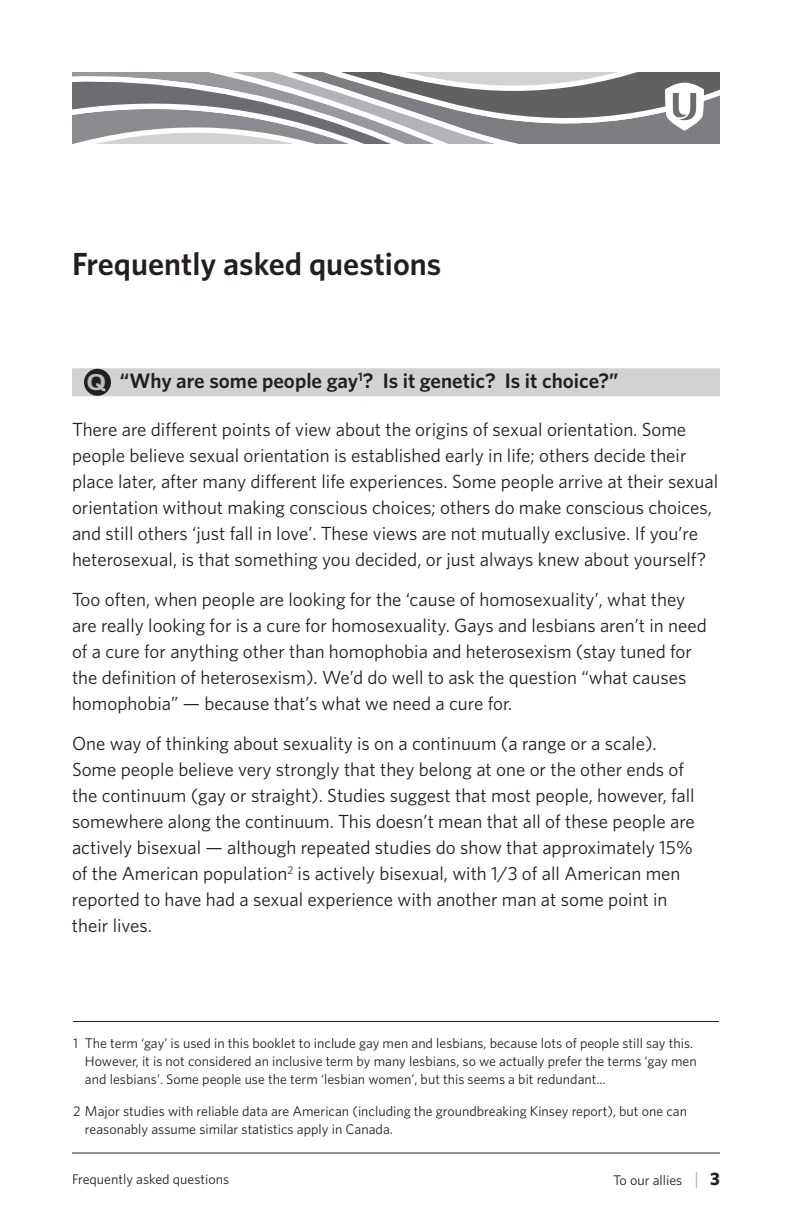
<style>
.page{position:relative;width:792px;height:1224px;background:#fff}
.page>*{position:absolute;margin:0;border:0;box-sizing:border-box;transform-origin:0 0}
.t1{font:600 32px "Whitney";color:#231f20}
.t2{font:600 21px "Whitney";color:#231f20}
.t3{font:19px/26px "Whitney";color:#231f20}
.t4{font:14px/18px "Whitney";color:#231f20}
.s1{font-family:"Trade Gothic Bold Two";font-weight:400;font-size:22px;color:#bcbdc0}
.s2{font-weight:300;font-size:18px;color:#939598}
.s3{font-weight:700;font-size:18px}
</style>
<div class="page">
<hr style="left:72px;top:1152px;width:648px;height:2px;background:#939598">
<svg style="left:72px;top:72px;width:648px;height:72px"></svg>
<svg style="left:665px;top:83px;width:39px;height:48px"></svg>
<hr style="left:73px;top:1021px;width:646px;height:1px;background:#231f20">
<div style="left:72px;top:368px;width:648px;height:28px;background:#d1d2d4"></div>
<div style="left:84px;top:369px;width:27px;height:27px;background:#231f20;border-radius:50%"></div>
<h1 class="t1" style="left:72px;top:245px;width:371px">Frequently asked questions</h1>
<p class="t2" style="left:87px;top:368px;width:533px"><span class="s1">Q</span> “Why are some people gay<sup>1</sup>? Is it genetic? Is it choice?”</p>
<p class="t3" style="left:72px;top:416px;width:648px">There are different points of view about the origins of sexual orientation. Some people believe sexual orientation is established early in life; others decide their place later, after many different life experiences. Some people arrive at their sexual orientation without making conscious choices; others do make conscious choices, and still others ‘just fall in love’. These views are not mutually exclusive. If you’re heterosexual, is that something you decided, or just always knew about yourself?</p>
<p class="t3" style="left:72px;top:586px;width:636px">Too often, when people are looking for the ‘cause of homosexuality’, what they are really looking for is a cure for homosexuality. Gays and lesbians aren’t in need of a cure for anything other than homophobia and heterosexism (stay tuned for the definition of heterosexism). We’d do well to ask the question “what causes homophobia” — because that’s what we need a cure for.</p>
<p class="t3" style="left:72px;top:730px;width:624px">One way of thinking about sexuality is on a continuum (a range or a scale).<br>Some people believe very strongly that they belong at one or the other ends of the continuum (gay or straight). Studies suggest that most people, however, fall somewhere along the continuum. This doesn’t mean that all of these people are actively bisexual — although repeated studies do show that approximately 15% of the American population<sup>2</sup> is actively bisexual, with 1/3 of all American men reported to have had a sexual experience with another man at some point in their lives.</p>
<p class="t4" style="left:85px;top:1034px;width:613px;text-indent:-12px">1 The term ‘gay’ is used in this booklet to include gay men and lesbians, because lots of people still say this.<br>However, it is not considered an inclusive term by many lesbians, so we actually prefer the terms ‘gay men and lesbians’. Some people use the term ‘lesbian women’, but this seems a bit redundant...</p>
<p class="t4" style="left:85px;top:1102px;width:604px;text-indent:-12px">2 Major studies with reliable data are American (including the groundbreaking Kinsey report), but one can reasonably assume similar statistics apply in Canada.</p>
<p class="t4" style="left:72px;top:1170px;width:159px">Frequently asked questions</p>
<p class="t4" style="left:613px;top:1171px;width:108px">To our allies <span class="s2">|</span> <span class="s3">3</span></p>
</div>
